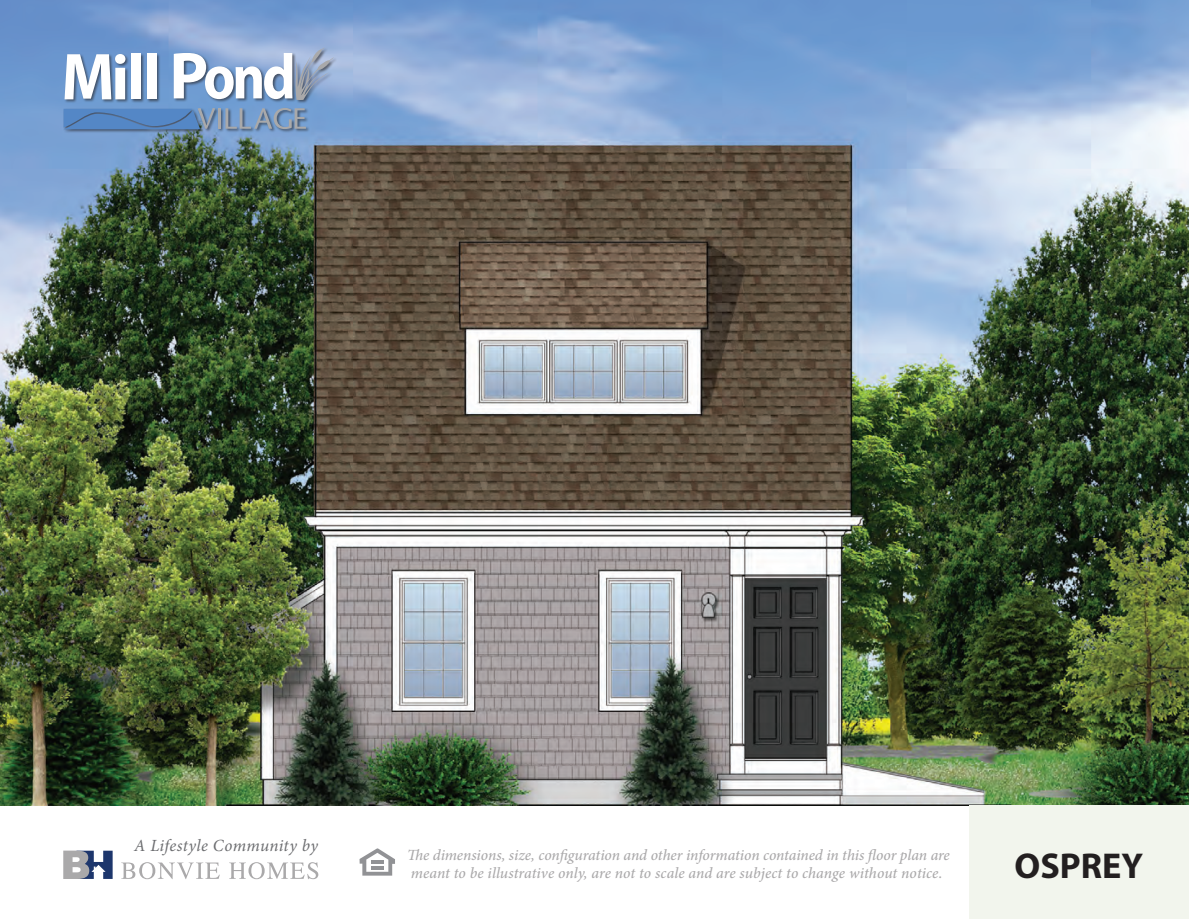
<style>
.page{position:relative;width:1189px;height:919px;background:#fff}
.page>*{position:absolute;margin:0;border:0;box-sizing:border-box;transform-origin:0 0}
.t1{font:700 36px "Myriad Pro";color:#231f20}
.t2{font:italic 17.1px "Minion Pro";letter-spacing:.02em;color:#6c6d70}
.t3{font:italic 500 15.45px/17.2px "Minion Pro";letter-spacing:-.005em;color:#aaa9aa}
</style>
<div class="page">
<img style="left:0;top:0;width:1188px;height:805px">
<svg style="left:63px;top:850px;width:50px;height:28px"></svg>
<svg style="left:121px;top:862px;width:99px;height:16px"></svg>
<svg style="left:229px;top:862px;width:89px;height:16px"></svg>
<svg style="left:359px;top:848px;width:36px;height:27px"></svg>
<div style="left:968px;top:805px;width:220px;height:113px;background:#f2f5ed"></div>
<div style="left:63px;top:47px;width:275px;height:86px;background:#231f20;opacity:.6"></div>
<svg style="left:64px;top:48px;width:269px;height:81px"></svg>
<p class="t2" style="left:134px;top:833px;width:185px">A Lifestyle Community by</p>
<p class="t3" style="left:407px;top:846px;width:544px">The dimensions, size, configuration and other information contained in this floor plan are meant to be illustrative only, are not to scale and are subject to change without notice.</p>
<h1 class="t1" style="left:1014px;top:841px;width:130px">OSPREY</h1>
</div>
